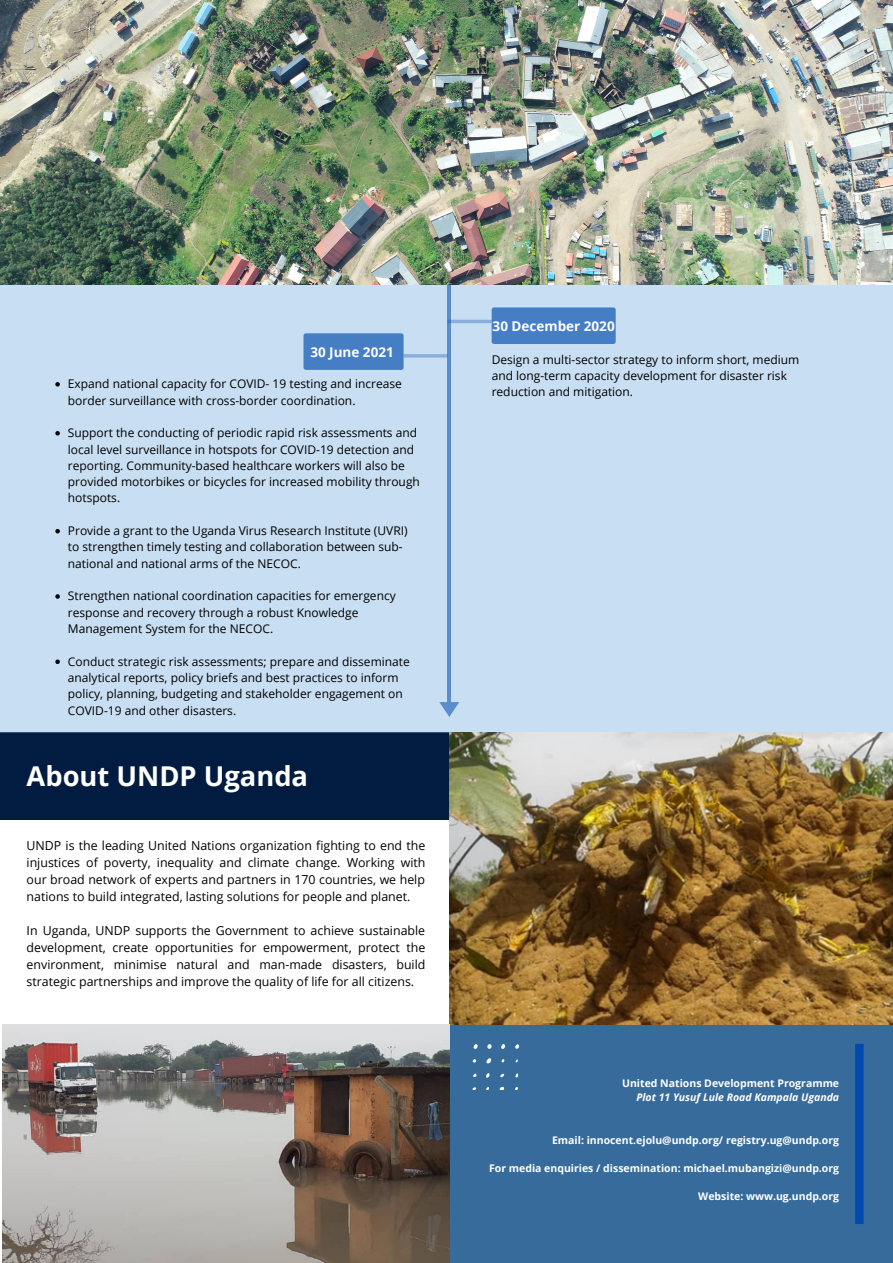
<style>
.page{position:relative;width:893px;height:1263px;background:#fff}
.page>*{position:absolute;margin:0;border:0;box-sizing:border-box;transform-origin:0 0}
.t1{font:700 27.3px "Open Sans";color:#fff}
.t2{font:700 13.5px "Open Sans";color:#fff}
.t3{font:12.38px/16.9px "Open Sans";color:#000;text-align:justify}
.t4{font:12px/16.4px "Open Sans";color:#000}
.t5{font:700 10.5px "Open Sans";color:#fff}
.t6{font:italic 700 10.5px "Open Sans";color:#fff}
</style>
<div class="page">
<div style="left:0;top:732px;width:449px;height:88px;background:#011c40"></div>
<div style="left:0;top:284px;width:893px;height:449px;background:#c8def2"></div>
<svg style="left:55px;top:382px;width:5px;height:5px"></svg>
<svg style="left:55px;top:431px;width:5px;height:4px"></svg>
<svg style="left:55px;top:529px;width:5px;height:4px"></svg>
<svg style="left:55px;top:594px;width:5px;height:5px"></svg>
<svg style="left:55px;top:659px;width:5px;height:5px"></svg>
<div style="left:303px;top:333px;width:100px;height:37px;background:#467ec5;border-radius:2px"></div>
<svg style="left:403px;top:354px;width:44px;height:4px"></svg>
<div style="left:491px;top:307px;width:125px;height:37px;background:#467ec5;border-radius:2px"></div>
<svg style="left:447px;top:320px;width:44px;height:3px"></svg>
<div style="left:449px;top:1024px;width:444px;height:239px;background:#366b9b"></div>
<svg style="left:855px;top:1044px;width:8px;height:180px"></svg>
<img style="left:449px;top:732px;width:444px;height:293px">
<img style="left:3px;top:1025px;width:446px;height:238px">
<svg style="left:486px;top:1058px;width:5px;height:5px"></svg>
<svg style="left:473px;top:1044px;width:5px;height:5px"></svg>
<svg style="left:486px;top:1073px;width:3px;height:5px"></svg>
<svg style="left:501px;top:1044px;width:4px;height:5px"></svg>
<svg style="left:487px;top:1044px;width:5px;height:5px"></svg>
<svg style="left:515px;top:1044px;width:4px;height:5px"></svg>
<hr style="left:448px;top:256px;width:3px;height:449px;background:#004aad">
<svg style="left:439px;top:702px;width:20px;height:15px"></svg>
<img style="left:0;top:0;width:893px;height:284px">
<p class="t2" style="left:310px;top:343px;width:85px">30 June 2021</p>
<p class="t4" style="left:68px;top:375px;width:335px">Expand national capacity for COVID- 19 testing and increase border surveillance with cross-border coordination.</p>
<p class="t4" style="left:68px;top:424px;width:353px">Support the conducting of periodic rapid risk assessments and local level surveillance in hotspots for COVID-19 detection and reporting. Community-based healthcare workers will also be provided motorbikes or bicycles for increased mobility through hotspots.</p>
<p class="t4" style="left:68px;top:522px;width:341px">Provide a grant to the Uganda Virus Research Institute (UVRI) to strengthen timely testing and collaboration between sub&shy;national and national arms of the NECOC.</p>
<p class="t4" style="left:68px;top:588px;width:329px">Strengthen national coordination capacities for emergency response and recovery through a robust Knowledge<br>Management System for the NECOC.</p>
<p class="t4" style="left:68px;top:653px;width:343px">Conduct strategic risk assessments; prepare and disseminate analytical reports, policy briefs and best practices to inform policy, planning, budgeting and stakeholder engagement on COVID-19 and other disasters.</p>
<h1 class="t1" style="left:27px;top:757px;width:283px">About UNDP Uganda</h1>
<p class="t3" style="left:27px;top:837px;width:400px">UNDP is the leading United Nations organization fighting to end the injustices of poverty, inequality and climate change. Working with our broad network of experts and partners in 170 countries, we help nations to build integrated, lasting solutions for people and planet.</p>
<p class="t3" style="left:27px;top:922px;width:400px">In Uganda, UNDP supports the Government to achieve sustainable development, create opportunities for empowerment, protect the environment, minimise natural and man-made disasters, build strategic partnerships and improve the quality of life for all citizens.</p>
<p class="t2" style="left:492px;top:317px;width:124px">30 December 2020</p>
<p class="t4" style="left:492px;top:351px;width:309px">Design a multi-sector strategy to inform short, medium and long-term capacity development for disaster risk reduction and mitigation.</p>
<p class="t5" style="left:622px;top:1075px;width:218px">United Nations Development Programme</p>
<p class="t6" style="left:636px;top:1090px;width:204px">Plot 11 Yusuf Lule Road Kampala Uganda</p>
<p class="t5" style="left:552px;top:1132px;width:288px">Email: innocent.ejolu@undp.org/ registry.ug@undp.org</p>
<p class="t5" style="left:489px;top:1160px;width:351px">For media enquiries / dissemination: michael.mubangizi@undp.org</p>
<p class="t5" style="left:698px;top:1188px;width:142px">Website: www.ug.undp.org</p>
</div>
